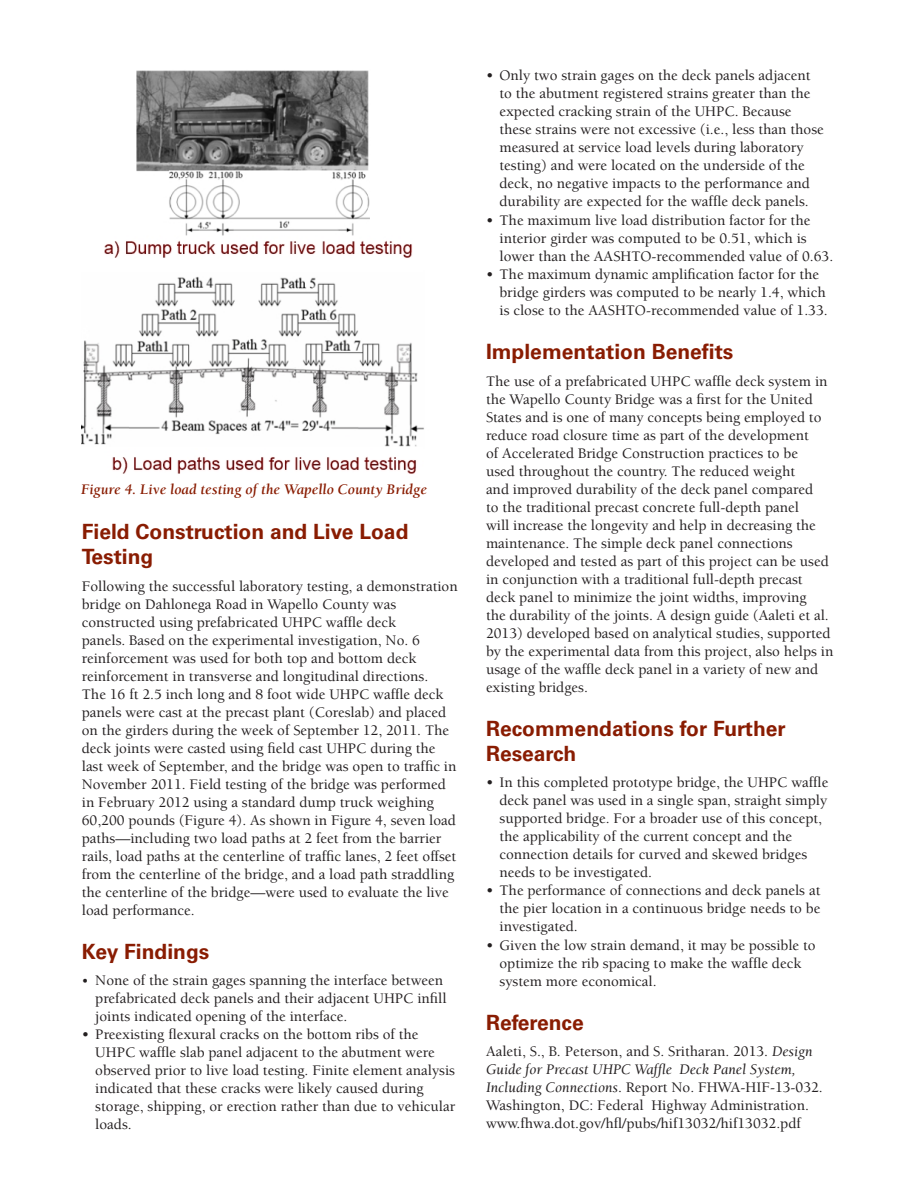
<style>
.page{position:relative;width:918px;height:1188px;background:#fff}
.page>*{position:absolute;margin:0;border:0;box-sizing:border-box;transform-origin:0 0}
.head_1{font:700 21px/25.2px "Univers";color:#891c02}
.Body_text{font:500 15px/18px "Berkeley";color:#231f20}
.first_bullets{font:500 15px/18px "Berkeley";color:#231f20}
.t1{font:italic 700 15px "Berkeley";color:#891c02}
.s1{font-size:13.5px}
.s2{font-weight:400;font-style:italic}
</style>
<div class="page">
<img style="left:82px;top:70px;width:342px;height:404px">
<p class="t1" style="left:81px;top:481px;width:348px">Figure 4. Live load testing of the Wapello County Bridge</p>
<p class="head_1" style="left:82px;top:519px;width:328px">Field Construction and Live Load<br>Testing</p>
<p class="Body_text" style="left:82px;top:577px;width:377px">Following the successful laboratory testing, a demonstration bridge on Dahlonega Road in Wapello County was constructed using prefabricated UHPC waffle deck<br>panels. Based on the experimental investigation, No. 6 reinforcement was used for both top and bottom deck reinforcement in transverse and longitudinal directions.<br>The 16 ft 2.5 inch long and 8 foot wide UHPC waffle deck panels were cast at the precast plant (Coreslab) and placed on the girders during the week of September 12, 2011. The deck joints were casted using field cast UHPC during the last week of September, and the bridge was open to traffic in November 2011. Field testing of the bridge was performed in February 2012 using a standard dump truck weighing 60,200 pounds (Figure 4). As shown in Figure 4, seven load paths—including two load paths at 2 feet from the barrier rails, load paths at the centerline of traffic lanes, 2 feet offset from the centerline of the bridge, and a load path straddling the centerline of the bridge—were used to evaluate the live load performance.</p>
<p class="head_1" style="left:82px;top:939px;width:129px">Key Findings</p>
<p class="first_bullets" style="left:95px;top:971px;width:353px;text-indent:-14px"><span class="s1">•</span> None of the strain gages spanning the interface between prefabricated deck panels and their adjacent UHPC infill joints indicated opening of the interface.</p>
<p class="first_bullets" style="left:95px;top:1026px;width:361px;text-indent:-14px">• Preexisting flexural cracks on the bottom ribs of the UHPC waffle slab panel adjacent to the abutment were observed prior to live load testing. Finite element analysis indicated that these cracks were likely caused during storage, shipping, or erection rather than due to vehicular loads.</p>
<p class="first_bullets" style="left:500px;top:67px;width:326px;text-indent:-14px">• Only two strain gages on the deck panels adjacent to the abutment registered strains greater than the expected cracking strain of the UHPC. Because these strains were not excessive (i.e., less than those measured at service load levels during laboratory testing) and were located on the underside of the deck, no negative impacts to the performance and durability are expected for the waffle deck panels.</p>
<p class="first_bullets" style="left:500px;top:211px;width:335px;text-indent:-14px">• The maximum live load distribution factor for the interior girder was computed to be 0.51, which is lower than the AASHTO-recommended value of 0.63.</p>
<p class="first_bullets" style="left:500px;top:266px;width:330px;text-indent:-14px">• The maximum dynamic amplification factor for the bridge girders was computed to be nearly 1.4, which is close to the AASHTO-recommended value of 1.33.</p>
<p class="head_1" style="left:486px;top:340px;width:249px">Implementation Benefits</p>
<p class="Body_text" style="left:486px;top:372px;width:349px">The use of a prefabricated UHPC waffle deck system in the Wapello County Bridge was a first for the United States and is one of many concepts being employed to reduce road closure time as part of the development<br>of Accelerated Bridge Construction practices to be<br>used throughout the country. The reduced weight<br>and improved durability of the deck panel compared<br>to the traditional precast concrete full-depth panel<br>will increase the longevity and help in decreasing the maintenance. The simple deck panel connections developed and tested as part of this project can be used in conjunction with a traditional full-depth precast deck panel to minimize the joint widths, improving<br>the durability of the joints. A design guide (Aaleti et al.<br>2013) developed based on analytical studies, supported by the experimental data from this project, also helps in usage of the waffle deck panel in a variety of new and existing bridges.</p>
<p class="head_1" style="left:486px;top:716px;width:301px">Recommendations for Further<br>Research</p>
<p class="first_bullets" style="left:500px;top:774px;width:330px;text-indent:-14px">• In this completed prototype bridge, the UHPC waffle deck panel was used in a single span, straight simply supported bridge. For a broader use of this concept, the applicability of the current concept and the connection details for curved and skewed bridges needs to be investigated.</p>
<p class="first_bullets" style="left:500px;top:882px;width:322px;text-align:justify;text-indent:-14px">• The performance of connections and deck panels at the pier location in a continuous bridge needs to be investigated.</p>
<p class="first_bullets" style="left:500px;top:937px;width:318px;text-indent:-14px">• Given the low strain demand, it may be possible to optimize the rib spacing to make the waffle deck system more economical.</p>
<p class="head_1" style="left:486px;top:1010px;width:99px">Reference</p>
<p class="Body_text" style="left:486px;top:1043px;width:338px">Aaleti, S., B. Peterson, and S. Sritharan. 2013. <span class="s2">Design Guide for Precast UHPC Waffle Deck Panel System, Including Connections</span>. Report No. FHWA-HIF-13-032.<br>Washington, DC: Federal Highway Administration. www.fhwa.dot.gov/hfl/pubs/hif13032/hif13032.pdf</p>
</div>
